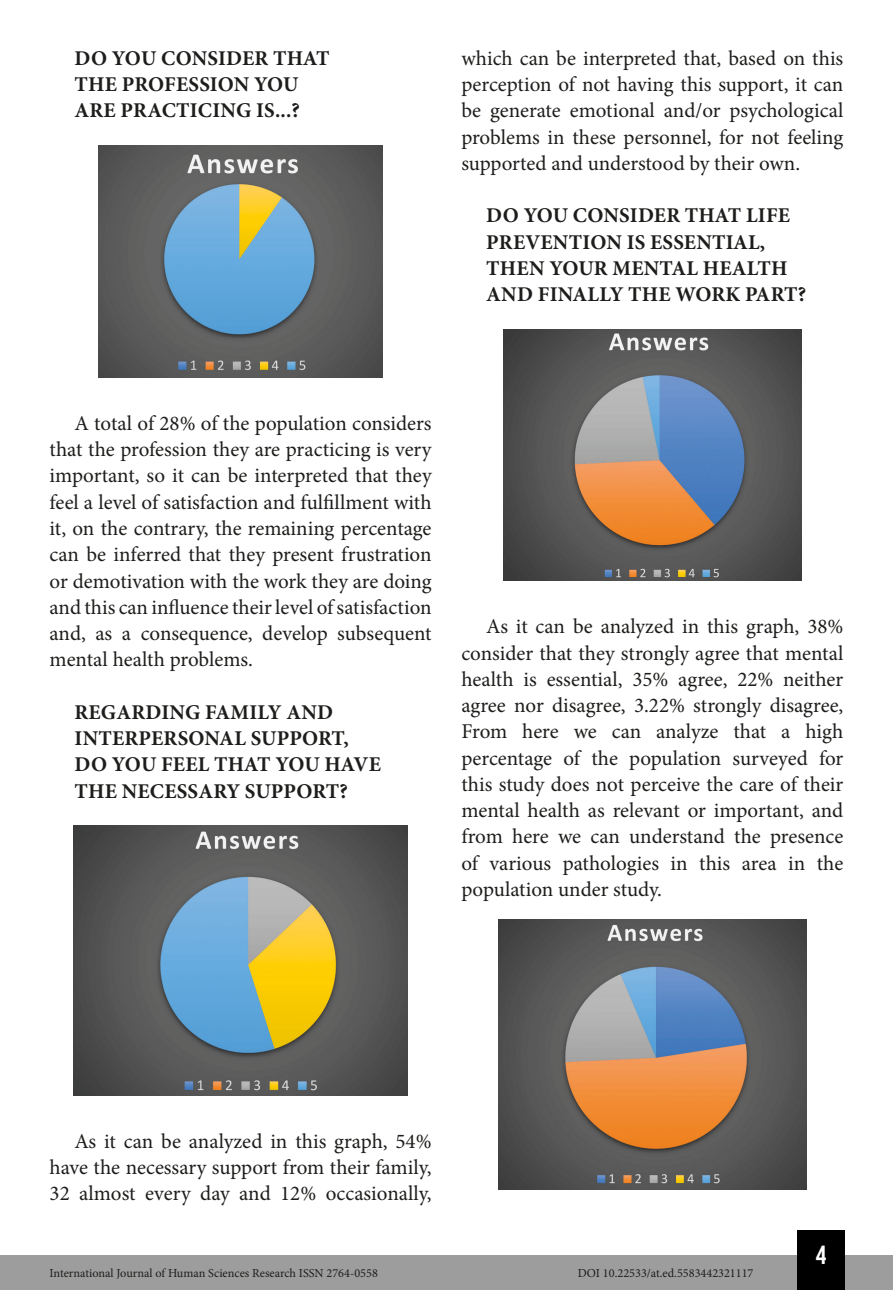
<style>
.page{position:relative;width:893px;height:1290px;background:#fff}
.page>*{position:absolute;margin:0;border:0;box-sizing:border-box;transform-origin:0 0}
.t1{font:26.25px "Bebas Kai";color:#fff}
.t2{font:21px/26.2px "Minion Pro";color:#1d1d1b;text-align:justify}
.t3{font:700 21px/26.2px "Minion Pro";letter-spacing:.01em;color:#1d1d1b}
.t4{font:12.25px "Minion Pro";color:#1d1d1b}
</style>
<div class="page">
<div style="left:0;top:1255px;width:893px;height:35px;background:#9d9d9d"></div>
<div style="left:797px;top:1230px;width:48px;height:60px;background:#000"></div>
<img style="left:99px;top:146px;width:283px;height:231px">
<img style="left:74px;top:826px;width:333px;height:269px">
<img style="left:503px;top:329px;width:299px;height:252px">
<img style="left:498px;top:919px;width:309px;height:270px">
<p class="t3" style="left:75px;top:45px;width:257px">DO YOU CONSIDER THAT<br>THE PROFESSION YOU<br>ARE PRACTICING IS...?</p>
<p class="t2" style="left:461px;top:45px;width:383px">which can be interpreted that, based on this perception of not having this support, it can be generate emotional and/or psychological problems in these personnel, for not feeling supported and understood by their own.</p>
<p class="t3" style="left:486px;top:202px;width:321px">DO YOU CONSIDER THAT LIFE<br>PREVENTION IS ESSENTIAL,<br>THEN YOUR MENTAL HEALTH<br>AND FINALLY THE WORK PART?</p>
<p class="t2" style="left:50px;top:410px;width:384px;text-indent:25px">A total of 28% of the population considers that the profession they are practicing is very important, so it can be interpreted that they feel a level of satisfaction and fulfillment with it, on the contrary, the remaining percentage can be inferred that they present frustration or demotivation with the work they are doing and this can influence their level of satisfaction and, as a consequence, develop subsequent mental health problems.</p>
<p class="t3" style="left:75px;top:699px;width:308px">REGARDING FAMILY AND<br>INTERPERSONAL SUPPORT,<br>DO YOU FEEL THAT YOU HAVE<br>THE NECESSARY SUPPORT?</p>
<p class="t2" style="left:461px;top:614px;width:383px;text-indent:25px">As it can be analyzed in this graph, 38% consider that they strongly agree that mental health is essential, 35% agree, 22% neither agree nor disagree, 3.22% strongly disagree, From here we can analyze that a high percentage of the population surveyed for this study does not perceive the care of their mental health as relevant or important, and from here we can understand the presence of various pathologies in this area in the population under study.</p>
<p class="t2" style="left:50px;top:1128px;width:383px;text-indent:25px">As it can be analyzed in this graph, 54% have the necessary support from their family, 32 almost every day and 12% occasionally,</p>
<p class="t1" style="left:816px;top:1241px;width:12px">4</p>
<p class="t4" style="left:50px;top:1265px;width:330px">International Journal of Human Sciences Research ISSN 2764-0558</p>
<p class="t4" style="left:578px;top:1265px;width:177px">DOI 10.22533/at.ed.5583442321117</p>
</div>
